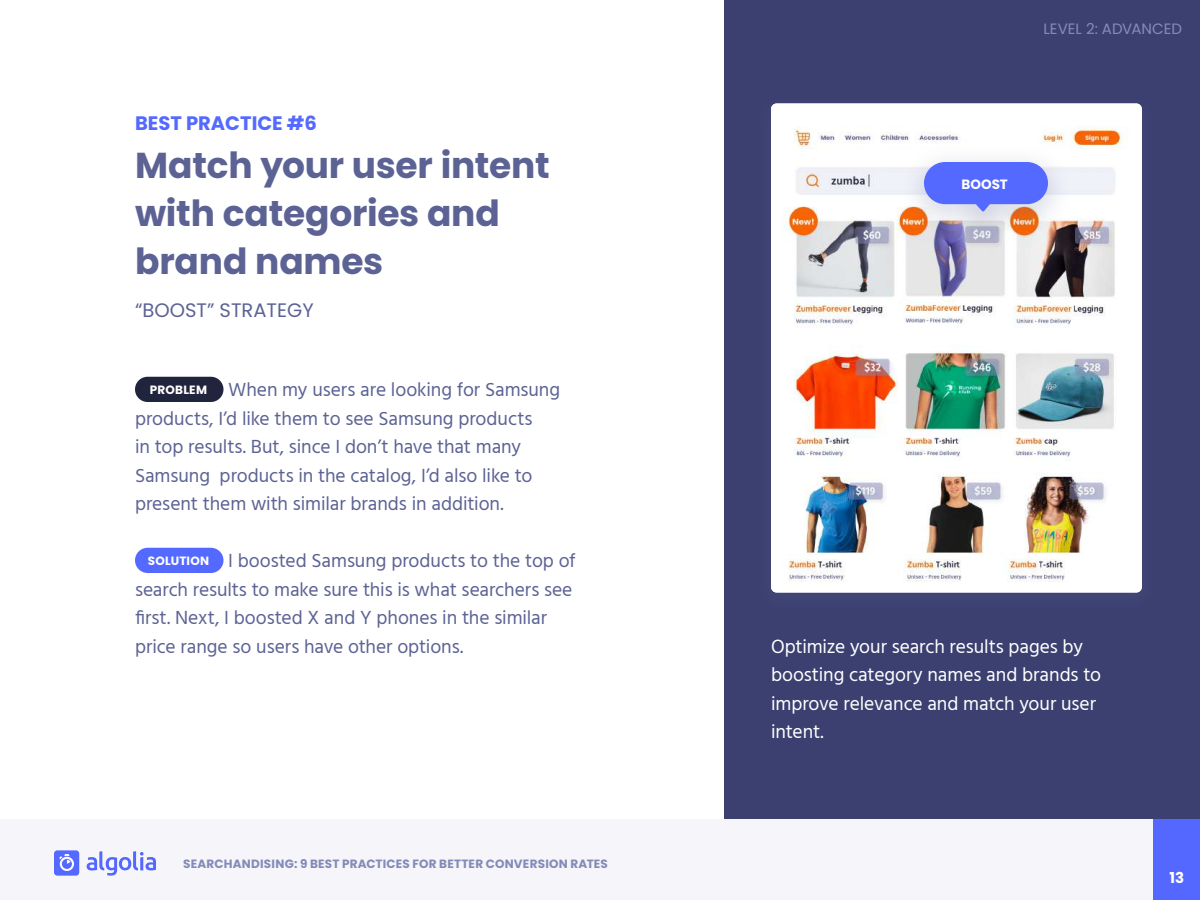
<style>
.page{position:relative;width:1200px;height:900px;background:#fff}
.page>*{position:absolute;margin:0;border:0;box-sizing:border-box;transform-origin:0 0}
.t1{font:700 36px/48px "Poppins";letter-spacing:-.005em;color:#5c6394}
.t2{font:19.5px/28.5px "Hind";letter-spacing:-.005em;color:#5c6394}
.t3{font:19.5px/28.5px "Hind";letter-spacing:-.005em;color:#fff}
.t4{font:19.5px "Poppins";color:#5c6394}
.t5{font:700 19.5px "Poppins";color:#5469ff}
.t6{font:15px "Poppins";letter-spacing:-.005em;color:#858ab8}
.t7{font:700 15px "Poppins";color:#fff}
.t8{font:700 13.5px "Poppins";color:#fff}
.t9{font:700 12px "Poppins";letter-spacing:.015em;color:#848ab8}
.s1{font-family:"Poppins";font-weight:700;font-size:12px;color:#fff}
</style>
<div class="page">
<div style="left:0;top:819px;width:1200px;height:81px;background:#f5f5fa"></div>
<div style="left:54px;top:850px;width:25px;height:26px;background:#5469ff;border-radius:3px"></div>
<svg style="left:59px;top:854px;width:15px;height:17px"></svg>
<svg style="left:87px;top:851px;width:69px;height:25px"></svg>
<div style="left:1154px;top:819px;width:46px;height:81px;background:#5468ff"></div>
<div style="left:724px;top:0;width:476px;height:819px;background:#3b4070"></div>
<div style="left:135px;top:377px;width:89px;height:25px;background:#21243d;border-radius:13px"></div>
<div style="left:135px;top:548px;width:89px;height:25px;background:#5469ff;border-radius:13px"></div>
<img style="left:771px;top:104px;width:371px;height:488px">
<div style="left:899px;top:143px;width:175px;height:101px;background:#5c6394;opacity:.2"></div>
<div style="left:951px;top:182px;width:65px;height:62px;background:#5c6394;opacity:.2"></div>
<svg style="left:975px;top:204px;width:17px;height:8px"></svg>
<div style="left:924px;top:162px;width:124px;height:42px;background:#5469ff;border-radius:21px"></div>
<p class="t5" style="left:135px;top:112px;width:184px">BEST PRACTICE #6</p>
<h1 class="t1" style="left:135px;top:142px;width:416px">Match your user intent with categories and brand names</h1>
<p class="t4" style="left:135px;top:299px;width:180px">“BOOST” STRATEGY</p>
<p class="t2" style="left:135px;top:376px;width:427px;text-indent:15px"><span class="s1">PROBLEM</span> When my users are looking for Samsung products, I’d like them to see Samsung products<br>in top results. But, since I don’t have that many Samsung products in the catalog, I’d also like to present them with similar brands in addition.</p>
<p class="t2" style="left:135px;top:547px;width:442px;text-indent:13px"><span class="s1">SOLUTION</span> I boosted Samsung products to the top of search results to make sure this is what searchers see first. Next, I boosted X and Y phones in the similar price range so users have other options.</p>
<p class="t9" style="left:183px;top:856px;width:426px">SEARCHANDISING: 9 BEST PRACTICES FOR BETTER CONVERSION RATES</p>
<p class="t6" style="left:1043px;top:20px;width:140px">LEVEL 2: ADVANCED</p>
<p class="t8" style="left:962px;top:177px;width:48px">BOOST</p>
<p class="t3" style="left:771px;top:633px;width:332px">Optimize your search results pages by boosting category names and brands to improve relevance and match your user intent.</p>
<p class="t7" style="left:1169px;top:869px;width:16px">13</p>
</div>
